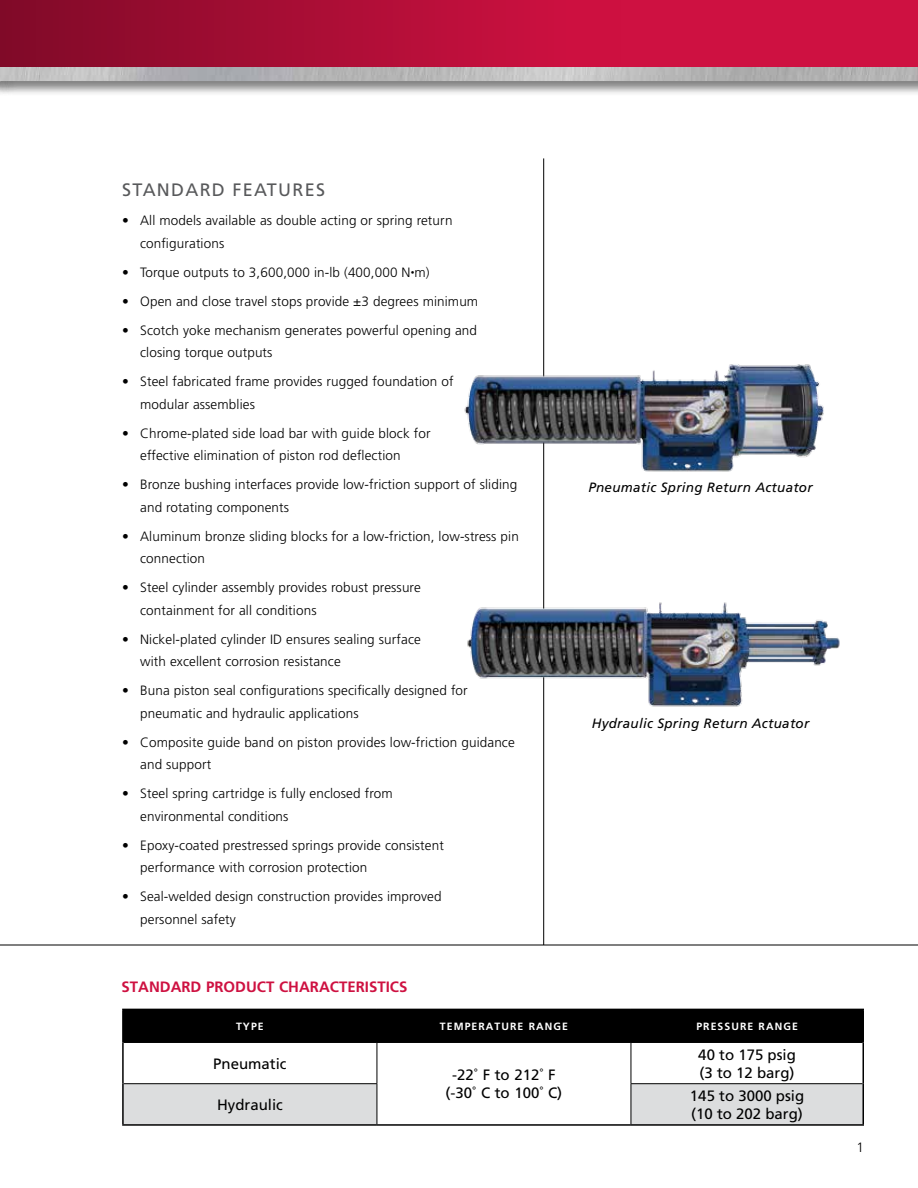
<style>
.page{position:relative;width:918px;height:1188px;background:#fff}
.page>*{position:absolute;margin:0;border:0;box-sizing:border-box;transform-origin:0 0}
.t1{font:18px "Frutiger LT Std";letter-spacing:.07em;color:#58595b}
.t2{font:15px/18px "Frutiger LT Std";color:#000}
.t3{font:700 15px "Frutiger LT Std";color:#ce1141}
.t4{font:300 13.5px/22.5px "Frutiger LT Std";letter-spacing:.01em;color:#000}
.t5{font:italic 13.5px "Frutiger LT Std";letter-spacing:.02em;color:#000}
.t6{font:700 10.5px "Frutiger LT Std";letter-spacing:.1em;color:#fff}
.s1{font-size:7.5px}
</style>
<div class="page">
<hr style="left:543px;top:158px;width:1px;height:787px;background:#000">
<hr style="left:0;top:945px;width:918px;height:1px;background:#000">
<div style="left:124px;top:1010px;width:738px;height:32px;background:#000"></div>
<svg style="left:124px;top:1084px;width:738px;height:40px"></svg>
<hr style="left:122px;top:1009px;width:255px;height:1px;background:#000">
<hr style="left:122px;top:1010px;width:2px;height:32px;background:#000">
<hr style="left:377px;top:1009px;width:254px;height:1px;background:#000">
<hr style="left:631px;top:1009px;width:233px;height:1px;background:#000">
<hr style="left:862px;top:1010px;width:2px;height:32px;background:#000">
<hr style="left:122px;top:1042px;width:2px;height:42px;background:#000">
<hr style="left:862px;top:1042px;width:2px;height:42px;background:#000">
<hr style="left:122px;top:1084px;width:2px;height:40px;background:#000">
<hr style="left:862px;top:1084px;width:2px;height:40px;background:#000">
<hr style="left:122px;top:1124px;width:255px;height:2px;background:#000">
<hr style="left:377px;top:1124px;width:254px;height:2px;background:#000">
<hr style="left:631px;top:1124px;width:233px;height:2px;background:#000">
<hr style="left:377px;top:1010px;width:1px;height:32px;background:#000">
<hr style="left:631px;top:1010px;width:1px;height:32px;background:#000">
<hr style="left:124px;top:1042px;width:253px;height:1px;background:#000">
<hr style="left:377px;top:1042px;width:254px;height:1px;background:#000">
<hr style="left:377px;top:1043px;width:1px;height:40px;background:#000">
<hr style="left:631px;top:1042px;width:231px;height:1px;background:#000">
<hr style="left:631px;top:1043px;width:1px;height:40px;background:#000">
<hr style="left:124px;top:1083px;width:253px;height:1px;background:#000">
<hr style="left:377px;top:1084px;width:1px;height:40px;background:#000">
<hr style="left:631px;top:1083px;width:231px;height:1px;background:#000">
<hr style="left:631px;top:1084px;width:1px;height:40px;background:#000">
<div style="left:0;top:0;width:918px;height:68px;background:#ce1141"></div>
<div style="left:0;top:0;width:621px;height:68px;background:linear-gradient(to right,#800a28,#d31142)"></div>
<div style="left:0;top:66px;width:918px;height:30px;background:#000;opacity:.5"></div>
<img style="left:0;top:68px;width:918px;height:13px">
<img style="left:467px;top:588px;width:373px;height:125px">
<img style="left:464px;top:345px;width:360px;height:130px">
<h1 class="t1" style="left:122px;top:179px;width:204px">STANDARD FEATURES</h1>
<p class="t4" style="left:140px;top:210px;width:314px;text-indent:-18px">• All models available as double acting or spring return configurations</p>
<p class="t4" style="left:122px;top:261px;width:309px">• Torque outputs to 3,600,000 in-lb (400,000 N<span class="s1">•</span>m)</p>
<p class="t4" style="left:122px;top:290px;width:358px">• Open and close travel stops provide ±3 degrees minimum</p>
<p class="t4" style="left:140px;top:319px;width:338px;text-indent:-18px">• Scotch yoke mechanism generates powerful opening and closing torque outputs</p>
<p class="t4" style="left:140px;top:370px;width:315px;text-indent:-18px">• Steel fabricated frame provides rugged foundation of modular assemblies</p>
<p class="t4" style="left:140px;top:422px;width:292px;text-indent:-18px">• Chrome-plated side load bar with guide block for effective elimination of piston rod deflection</p>
<p class="t4" style="left:140px;top:473px;width:379px;text-indent:-18px">• Bronze bushing interfaces provide low-friction support of sliding and rotating components</p>
<p class="t4" style="left:140px;top:525px;width:380px;text-indent:-18px">• Aluminum bronze sliding blocks for a low-friction, low-stress pin connection</p>
<p class="t4" style="left:140px;top:576px;width:282px;text-indent:-18px">• Steel cylinder assembly provides robust pressure containment for all conditions</p>
<p class="t4" style="left:140px;top:628px;width:282px;text-indent:-18px">• Nickel-plated cylinder ID ensures sealing surface with excellent corrosion resistance</p>
<p class="t4" style="left:140px;top:679px;width:329px;text-indent:-18px">• Buna piston seal configurations specifically designed for pneumatic and hydraulic applications</p>
<p class="t4" style="left:140px;top:731px;width:376px;text-indent:-18px">• Composite guide band on piston provides low-friction guidance and support</p>
<p class="t4" style="left:140px;top:782px;width:254px;text-indent:-18px">• Steel spring cartridge is fully enclosed from environmental conditions</p>
<p class="t4" style="left:140px;top:834px;width:305px;text-indent:-18px">• Epoxy-coated prestressed springs provide consistent performance with corrosion protection</p>
<p class="t4" style="left:140px;top:885px;width:303px;text-indent:-18px">• Seal-welded design construction provides improved personnel safety</p>
<p class="t5" style="left:588px;top:480px;width:226px">Pneumatic Spring Return Actuator</p>
<p class="t5" style="left:592px;top:716px;width:219px">Hydraulic Spring Return Actuator</p>
<p class="t3" style="left:122px;top:978px;width:287px">STANDARD PRODUCT CHARACTERISTICS</p>
<p class="t6" style="left:236px;top:1020px;width:29px">TYPE</p>
<p class="t6" style="left:440px;top:1020px;width:129px">TEMPERATURE RANGE</p>
<p class="t6" style="left:696px;top:1020px;width:103px">PRESSURE RANGE</p>
<p class="t2" style="left:213px;top:1055px;width:75px">Pneumatic</p>
<p class="t2" style="left:446px;top:1066px;width:118px;text-align:center">-22˚ F to 212˚ F (-30˚ C to 100˚ C)</p>
<p class="t2" style="left:698px;top:1046px;width:99px">40 to 175 psig (3 to 12 barg)</p>
<p class="t2" style="left:217px;top:1096px;width:67px">Hydraulic</p>
<p class="t2" style="left:690px;top:1087px;width:116px">145 to 3000 psig (10 to 202 barg)</p>
<p class="t4" style="left:856px;top:1137px;width:9px">1</p>
</div>
